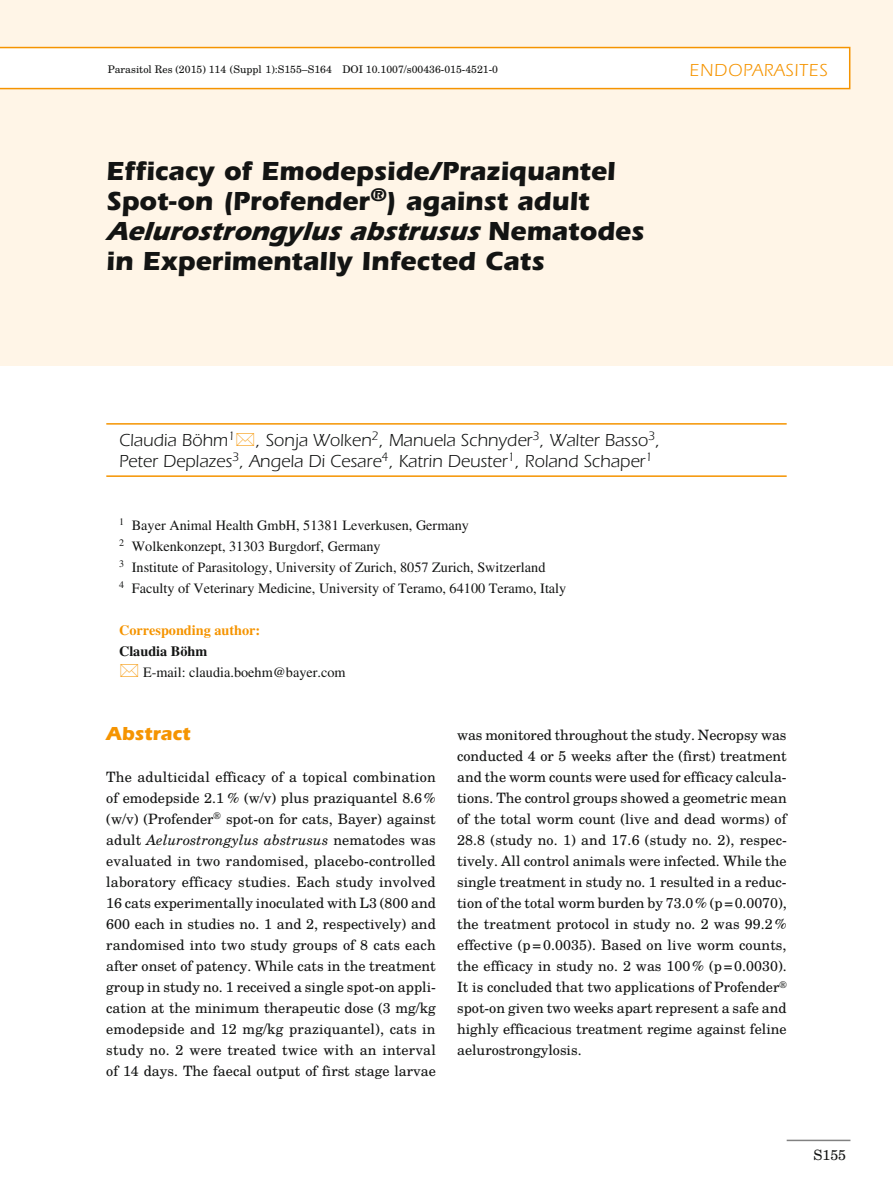
<style>
.page{position:relative;width:893px;height:1187px;background:#fff}
.page>*{position:absolute;margin:0;border:0;box-sizing:border-box;transform-origin:0 0}
.t1{font:700 27px/30px "Mxpttq Xqpgln Itc Eras";letter-spacing:-.005em;color:#131413}
.t2{font:700 19.5px "Mxpttq Xqpgln Itc Eras";color:#f59401}
.t3{font:18px/21px "Tfmgmv Cljrkx ITC Eras Std";color:#131413}
.t4{font:18px "Tfmgmv Cljrkx ITC Eras Std";letter-spacing:.05em;color:#f59401}
.t5{font:14.25px/21px "Vmxhqb Vscpms Te X Gyre Schola";color:#131413;text-align:justify}
.t6{font:14.25px/21px "Jfdyjc Yxjsww Times";color:#131413}
.t7{font:italic 14.25px "Rcxyyx Nnmwlr Te X Gyre Schola";letter-spacing:.005em;color:#131413}
.t8{font:700 14.25px "Xgrqqm Xkdhmp Times";color:#f59401}
.t9{font:700 14.25px "Xgrqqm Xkdhmp Times";color:#131413}
.t10{font:10.5px "Vmxhqb Vscpms Te X Gyre Schola";color:#131413}
.s1{font-style:italic}
.s2{font-family:"Vmxhqb Vscpms Te X Gyre Schola";font-style:normal}
</style>
<div class="page">
<div style="left:0;top:0;width:893px;height:366px;background:#fff5e7"></div>
<hr style="left:787px;top:1139px;width:63px;height:1px;background:#818181">
<hr style="left:106px;top:423px;width:681px;height:1px;background:#f59401">
<hr style="left:106px;top:475px;width:681px;height:2px;background:#f59401">
<svg style="left:0;top:47px;width:850px;height:42px;background:#fef8f0"></svg>
<p class="t10" style="left:108px;top:61px;width:392px">Parasitol Res (2015) 114 (Suppl 1):S155–S164 DOI 10.1007/s00436-015-4521-0</p>
<p class="t4" style="left:690px;top:60px;width:65px">Endoparas</p>
<p class="t4" style="left:795px;top:60px;width:24px">ites</p>
<h1 class="t1" style="left:106px;top:156px;width:539px">Efficacy of Emodepside/Praziquantel Spot-on (Profender<sup>®</sup>) against adult <span class="s1">Aelurostrongylusabstrusus</span>N e m a t o d e s in Experimentally Infected Cats</h1>
<p class="t3" style="left:119px;top:429px;width:543px">Claudia Böhm<sup>1</sup> , Sonja Wolken<sup>2</sup>, Manuela Schnyder<sup>3</sup>, Walter Basso<sup>3</sup>,<br>Peter Deplazes<sup>3</sup>, Angela Di Cesare<sup>4</sup>, Katrin Deuster<sup>1</sup>, Roland Schaper<sup>1</sup></p>
<p class="t6" style="left:119px;top:514px;width:449px"><sup>1</sup> Bayer Animal Health GmbH, 51381 Leverkusen, Germany<br><sup>2</sup> Wolkenkonzept, 31303 Burgdorf, Germany<br><sup>3</sup> Institute of Parasitology, University of Zurich, 8057 Zurich, Switzerland<br><sup>4</sup> Faculty of Veterinary Medicine, University of Teramo, 64100 Teramo, Italy</p>
<p class="t8" style="left:119px;top:621px;width:143px">Corresponding author:</p>
<p class="t9" style="left:119px;top:642px;width:90px">Claudia Böhm</p>
<p class="t6" style="left:143px;top:661px;width:204px">E-mail: claudia.boehm@bayer.com</p>
<h2 class="t2" style="left:106px;top:722px;width:86px">Abstract</h2>
<p class="t5" style="left:106px;top:765px;width:331px">The adulticidal efficacy of a topical combination of emodepside 2.1 % (w/v) plus praziquantel 8.6% (w/v) (Profender<sup>®</sup> spot-on for cats, Bayer) against</p>
<p class="t7" style="left:106px;top:829px;width:331px"><span class="s2">adult</span> Aelurostrongylus abstrusus <span class="s2">nematodes was</span></p>
<p class="t5" style="left:106px;top:849px;width:331px">evaluated in two randomised, placebo-controlled laboratory efficacy studies. Each study involved 16 cats experimentally inoculated with L3 (800 and 600 each in studies no. 1 and 2, respectively) and randomised into two study groups of 8 cats each after onset of patency. While cats in the treatment group in study no. 1 received a single spot-on appli&shy;cation at the minimum therapeutic dose (3 mg/kg emodepside and 12 mg/kg praziquantel), cats in study no. 2 were treated twice with an interval of 14 days. The faecal output of first stage larvae</p>
<p class="t5" style="left:457px;top:723px;width:331px">was monitored throughout the study. Necropsy was conducted 4 or 5 weeks after the (first) treatment and the worm counts were used for efficacy calcula&shy;tions. The control groups showed a geometric mean of the total worm count (live and dead worms) of 28.8 (study no. 1) and 17.6 (study no. 2), respec&shy;tively. All control animals were infected. While the single treatment in study no. 1 resulted in a reduc&shy;tion of the total worm burden by 73.0% (p=0.0070), the treatment protocol in study no. 2 was 99.2% effective (p=0.0035). Based on live worm counts, the efficacy in study no. 2 was 100% (p=0.0030).<br>It is concluded that two applications of Profender<sup>® </sup>spot-on given two weeks apart represent a safe and highly efficacious treatment regime against feline aelurostrongylosis.</p>
<p class="t5" style="left:813px;top:1143px;width:34px">S155</p>
</div>
